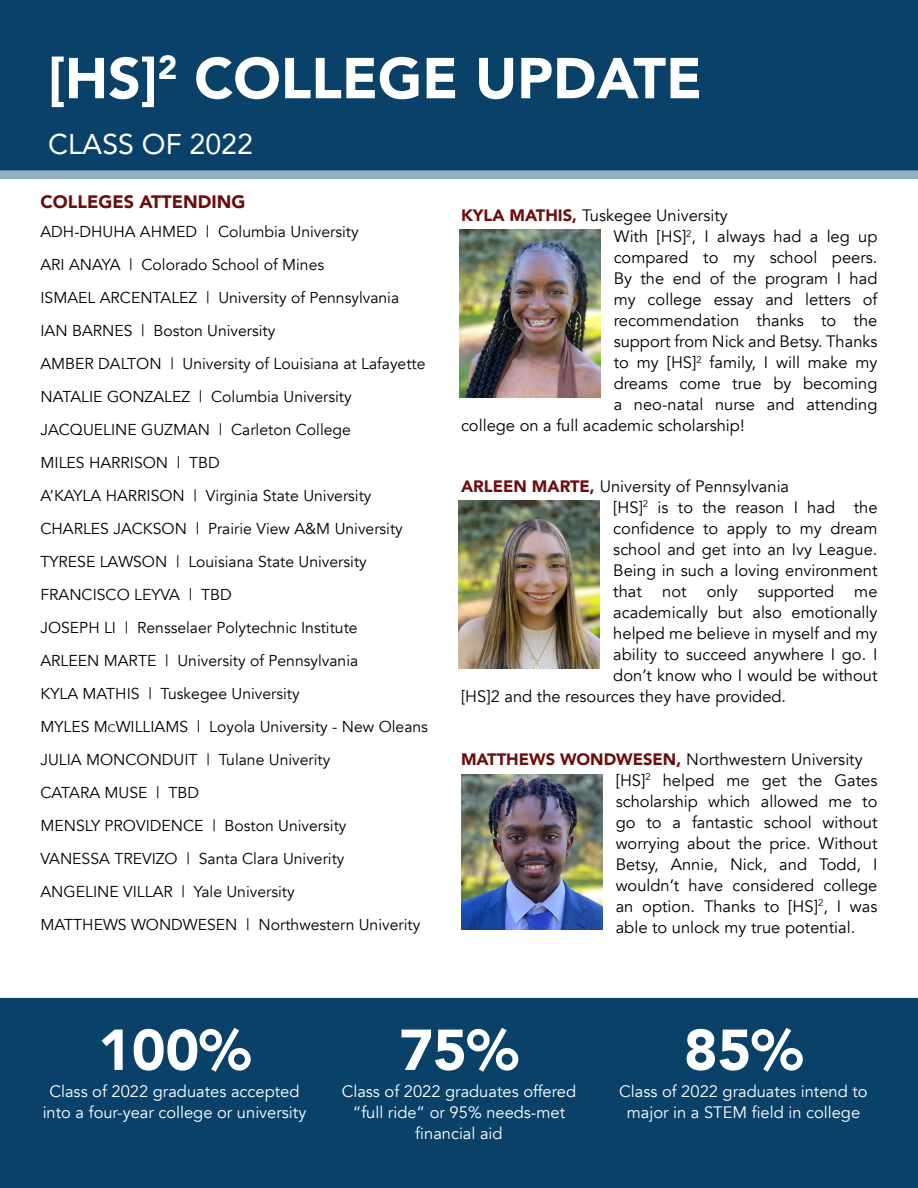
<style>
.page{position:relative;width:918px;height:1188px;background:#fff}
.page>*{position:absolute;margin:0;border:0;box-sizing:border-box;transform-origin:0 0}
.t1{font:900 57px "Avenir";color:#fff}
.t2{font:28.5px "Avenir";color:#fff}
.t3{font:900 18px "Avenir";color:#6c0e0d}
.t4{font:16.5px/21px "Avenir";color:#000;text-align:justify}
.t5{font:16.5px/21px "Avenir";color:#fff;text-align:center}
.t6{font:15.75px "Avenir";color:#000}
.s1{font-size:10.95px}
.s2{font-weight:900;color:#6c0e0d}
</style>
<div class="page">
<div style="left:0;top:0;width:918px;height:170px;background:#094169"></div>
<div style="left:0;top:0;width:918px;height:171px;border:2px solid #094169"></div>
<div style="left:0;top:999px;width:918px;height:188px;background:#094169"></div>
<div style="left:0;top:998px;width:918px;height:190px;border:2px solid #094169"></div>
<div style="left:0;top:171px;width:917px;height:8px;background:#8eb1c7"></div>
<img style="left:459px;top:230px;width:141px;height:167px">
<img style="left:459px;top:500px;width:141px;height:168px">
<img style="left:461px;top:774px;width:141px;height:155px">
<p class="t1" style="left:48px;top:30px;width:656px">[HS]<sup>2</sup> COLLEGE UPDATE</p>
<p class="t2" style="left:48px;top:121px;width:206px">CLASS OF 2022</p>
<p class="t3" style="left:40px;top:186px;width:207px">COLLEGES ATTENDING</p>
<p class="t6" style="left:40px;top:222px;width:320px">ADH-DHUHA AHMED | Columbia University</p>
<p class="t6" style="left:40px;top:255px;width:285px">ARI ANAYA | Colorado School of Mines</p>
<p class="t6" style="left:40px;top:288px;width:360px">ISMAEL ARCENTALEZ | University of Pennsylvania</p>
<p class="t6" style="left:40px;top:321px;width:236px">IAN BARNES | Boston University</p>
<p class="t6" style="left:40px;top:354px;width:387px">AMBER DALTON | University of Louisiana at Lafayette</p>
<p class="t6" style="left:40px;top:387px;width:313px">NATALIE GONZALEZ | Columbia University</p>
<p class="t6" style="left:40px;top:420px;width:312px">JACQUELINE GUZMAN | Carleton College</p>
<p class="t6" style="left:40px;top:453px;width:181px">MILES HARRISON | TBD</p>
<p class="t6" style="left:40px;top:486px;width:333px">A’KAYLA HARRISON | Virginia State University</p>
<p class="t6" style="left:40px;top:519px;width:364px">CHARLES JACKSON | Prairie View A&amp;M University</p>
<p class="t6" style="left:40px;top:552px;width:328px">TYRESE LAWSON | Louisiana State University</p>
<p class="t6" style="left:40px;top:585px;width:193px">FRANCISCO LEYVA | TBD</p>
<p class="t6" style="left:40px;top:618px;width:319px">JOSEPH LI | Rensselaer Polytechnic Institute</p>
<p class="t6" style="left:40px;top:651px;width:319px">ARLEEN MARTE | University of Pennsylvania</p>
<p class="t6" style="left:40px;top:684px;width:261px">KYLA MATHIS | Tuskegee University</p>
<p class="t6" style="left:40px;top:717px;width:389px">MYLES M<span class="s1">c</span>WILLIAMS | Loyola University - New Oleans</p>
<p class="t6" style="left:40px;top:750px;width:291px">JULIA MONCONDUIT | Tulane Univerity</p>
<p class="t6" style="left:40px;top:783px;width:160px">CATARA MUSE | TBD</p>
<p class="t6" style="left:40px;top:816px;width:308px">MENSLY PROVIDENCE | Boston University</p>
<p class="t6" style="left:40px;top:849px;width:306px">VANESSA TREVIZO | Santa Clara Univerity</p>
<p class="t6" style="left:40px;top:882px;width:256px">ANGELINE VILLAR | Yale University</p>
<p class="t6" style="left:40px;top:915px;width:381px">MATTHEWS WONDWESEN | Northwestern Univerity</p>
<p class="t4" style="left:461px;top:205px;width:268px"><span class="s2">KYLA MATHIS,</span> Tuskegee University</p>
<p class="t4" style="left:614px;top:226px;width:265px">With [HS]<sup>2</sup>, I always had a leg up</p>
<p class="t4" style="left:614px;top:247px;width:265px">compared to my school peers.</p>
<p class="t4" style="left:614px;top:268px;width:265px">By the end of the program I had</p>
<p class="t4" style="left:614px;top:289px;width:265px">my college essay and letters of</p>
<p class="t4" style="left:614px;top:310px;width:265px">recommendation thanks to the</p>
<p class="t4" style="left:614px;top:331px;width:265px">support from Nick and Betsy. Thanks</p>
<p class="t4" style="left:614px;top:352px;width:265px">to my [HS]<sup>2</sup> family, I will make my</p>
<p class="t4" style="left:614px;top:373px;width:265px">dreams come true by becoming</p>
<p class="t4" style="left:614px;top:394px;width:265px">a neo-natal nurse and attending</p>
<p class="t4" style="left:461px;top:415px;width:285px">college on a full academic scholarship!</p>
<p class="t4" style="left:461px;top:476px;width:330px"><span class="s2">ARLEEN MARTE,</span> University of Pennsylvania</p>
<p class="t4" style="left:613px;top:497px;width:266px">[HS]<sup>2</sup> is to the reason I had the</p>
<p class="t4" style="left:613px;top:518px;width:266px">confidence to apply to my dream</p>
<p class="t4" style="left:613px;top:539px;width:266px">school and get into an Ivy League.</p>
<p class="t4" style="left:613px;top:560px;width:266px">Being in such a loving environment</p>
<p class="t4" style="left:613px;top:581px;width:266px">that not only supported me</p>
<p class="t4" style="left:613px;top:602px;width:266px">academically but also emotionally</p>
<p class="t4" style="left:613px;top:623px;width:266px">helped me believe in myself and my</p>
<p class="t4" style="left:613px;top:644px;width:266px">ability to succeed anywhere I go. I</p>
<p class="t4" style="left:613px;top:665px;width:266px">don’t know who I would be without</p>
<p class="t4" style="left:461px;top:686px;width:327px">[HS]2 and the resources they have provided.</p>
<p class="t4" style="left:461px;top:749px;width:403px"><span class="s2">MATTHEWS WONDWESEN,</span> Northwestern University</p>
<p class="t4" style="left:616px;top:770px;width:263px">[HS]<sup>2</sup> helped me get the Gates scholarship which allowed me to go to a fantastic school without worrying about the price. Without Betsy, Annie, Nick, and Todd, I wouldn’t have considered college an option. Thanks to [HS]<sup>2</sup>, I was able to unlock my true potential.</p>
<p class="t1" style="left:98px;top:1001px;width:154px">100%</p>
<p class="t5" style="left:43px;top:1081px;width:265px">Class of 2022 graduates accepted into a four-year college or university</p>
<p class="t1" style="left:399px;top:1001px;width:121px">75%</p>
<p class="t5" style="left:342px;top:1081px;width:236px">Class of 2022 graduates offered “full ride” or 95% needs-met</p>
<p class="t5" style="left:415px;top:1123px;width:89px">financial aid</p>
<p class="t1" style="left:684px;top:1001px;width:121px">85%</p>
<p class="t5" style="left:619px;top:1081px;width:250px">Class of 2022 graduates intend to major in a STEM field in college</p>
</div>
